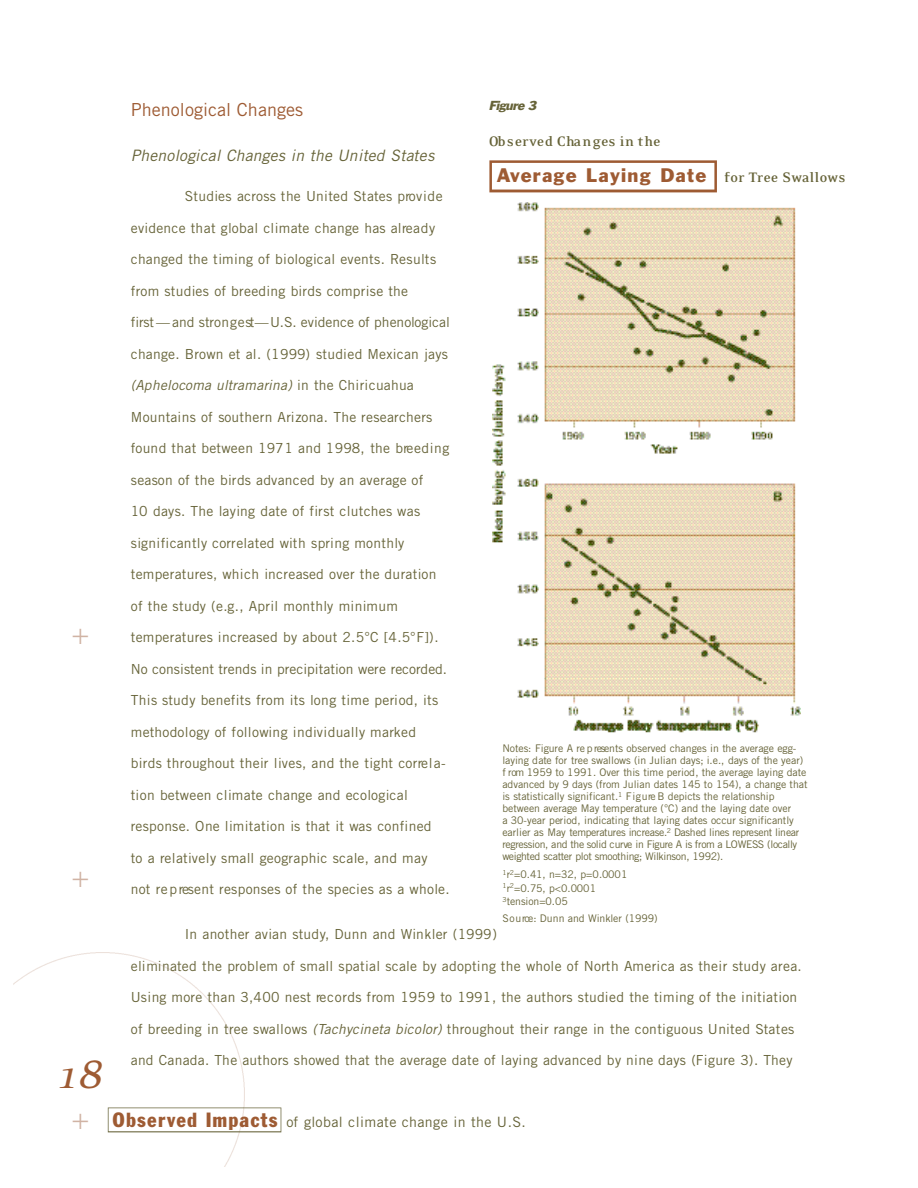
<style>
.page{position:relative;width:918px;height:1188px;background:#fff}
.page>*{position:absolute;margin:0;border:0;box-sizing:border-box;transform-origin:0 0}
.t1{font:italic 45px "Eidetic Serif";color:#9e5b33}
.t2{font:300 30px "Akzidenz Grotesk";color:#d0b3a4}
.t3{font:18px "Franklin Gothic BT";letter-spacing:.075em;color:#9e5b33}
.t4{font:18px "Trade Gothic";color:#9e5b33}
.t5{font:italic 15.75px "Trade Gothic";letter-spacing:.01em;color:#666338}
.t6{font:700 15.75px "Eidetic Serif";letter-spacing:-.015em;color:#666338}
.t7{font:14.25px "Trade Gothic";letter-spacing:.025em;color:#666338}
.t8{font:13.8px "Trade Gothic";letter-spacing:.02em;color:#666338}
.t9{font:13.8px "Trade Gothic";color:#666338}
.t10{font:italic 13.8px "Trade Gothic";letter-spacing:.015em;color:#666338}
.t11{font:italic 12px "Franklin Gothic BT";color:#666338}
.t12{font:10.5px/12px "Trade Gothic";color:#666338}
.s1{font-family:"Eidetic Serif";font-weight:700;font-size:15.75px;color:#666338}
.s2{font-style:normal}
.s3{font-style:italic}
.s4{font-family:"Franklin Gothic BT";font-stretch:condensed;font-size:20.25px;color:#9e5b33}
</style>
<div class="page">
<svg style="left:14px;top:952px;width:231px;height:215px"></svg>
<svg style="left:108px;top:1108px;width:173px;height:24px"></svg>
<img style="left:492px;top:202px;width:304px;height:238px">
<img style="left:492px;top:440px;width:308px;height:293px">
<svg style="left:489px;top:160px;width:228px;height:32px"></svg>
<h2 class="t2" style="left:71px;top:623px;width:19px">+</h2>
<h2 class="t2" style="left:71px;top:865px;width:19px">+</h2>
<h1 class="t1" style="left:57px;top:1055px;width:47px">18</h1>
<h2 class="t2" style="left:71px;top:1107px;width:19px">+</h2>
<p class="t11" style="left:489px;top:101px;width:52px">Figure 3</p>
<p class="t6" style="left:489px;top:135px;width:174px">Ob s erved Cha n ges in the</p>
<h3 class="t3" style="left:497px;top:169px;width:350px">Average Laying Date <span class="s1">for Tree Swal l ow s</span></h3>
<h3 class="t4" style="left:131px;top:103px;width:174px">Phenological Changes</h3>
<p class="t5" style="left:131px;top:150px;width:305px">Phenological Changes in the United States</p>
<p class="t8" style="left:185px;top:191px;width:259px">Studies across the United States pro v id e</p>
<p class="t8" style="left:131px;top:223px;width:306px">evidence that global climate change has alre a d y</p>
<p class="t8" style="left:131px;top:254px;width:307px">changed the timing of biological events. Results</p>
<p class="t8" style="left:131px;top:286px;width:279px">from studies of breeding birds comprise the</p>
<p class="t9" style="left:131px;top:317px;width:321px">first— and stro n g e st—U.S. evidence of phenological</p>
<p class="t8" style="left:131px;top:349px;width:319px">change. Brown et al. (1999) studied Mexican jays</p>
<p class="t10" style="left:131px;top:380px;width:285px">(Aphelocoma ultramarina) <span class="s2">in the Chiricuahua</span></p>
<p class="t8" style="left:131px;top:412px;width:303px">Mountains of southern Arizona. The re s e a rc h e rs</p>
<p class="t8" style="left:131px;top:443px;width:320px">found that between 1971 and 1998, the bre e d in g</p>
<p class="t8" style="left:131px;top:475px;width:294px">season of the birds advanced by an average of</p>
<p class="t8" style="left:131px;top:506px;width:291px">10 days. The laying date of first clutches was</p>
<p class="t8" style="left:131px;top:538px;width:275px">significantly correlated with spring monthly</p>
<p class="t8" style="left:131px;top:569px;width:307px">te m p e ra tu res, which increased over the duration</p>
<p class="t8" style="left:131px;top:601px;width:269px">of the study (e.g., April monthly minimum</p>
<p class="t8" style="left:131px;top:632px;width:309px">te m p e ra tu res increased by about 2.5°C [4.5°F]).</p>
<p class="t9" style="left:131px;top:664px;width:318px">No consistent trends in precipitation were recorded.</p>
<p class="t8" style="left:131px;top:695px;width:309px">This study benefits from its long time period, its</p>
<p class="t8" style="left:131px;top:727px;width:287px">methodology of following individually marked</p>
<p class="t8" style="left:131px;top:758px;width:316px">b irds throughout their lives, and the tight corre l a-</p>
<p class="t8" style="left:131px;top:790px;width:279px">tion between climate change and ecological</p>
<p class="t8" style="left:131px;top:821px;width:302px">response. One limitation is that it was confined</p>
<p class="t8" style="left:131px;top:853px;width:298px">to a relatively small geographic scale, and may</p>
<p class="t8" style="left:131px;top:884px;width:320px">not re p resent responses of the species as a whole.</p>
<p class="t8" style="left:185px;top:929px;width:314px">In another avian study, Dunn and Winkler (1999)</p>
<p class="t8" style="left:131px;top:961px;width:672px">eliminated the problem of small spatial scale by adopting the whole of North America as their study are a .</p>
<p class="t8" style="left:131px;top:992px;width:668px">Using more than 3,400 nest re c o rds from 1959 to 1991, the authors studied the timing of the initiation</p>
<p class="t8" style="left:131px;top:1024px;width:665px">of breeding in tree swallows <span class="s3">(Tachycineta bicolor)</span> th roughout their range in the contiguous United States</p>
<p class="t8" style="left:131px;top:1055px;width:663px">and Canada. The authors showed that the average date of laying advanced by nine days (Figure 3). They</p>
<p class="t12" style="left:502px;top:743px;width:307px">Notes: Figure A re p resents observed changes in the average egg&shy;laying date for tree swallows (in Julian days; i.e., days of the year) f rom 1959 to 1991. Over this time period, the average laying date advanced by 9 days (from Julian dates 145 to 154), a change that is statistically significant.<sup>1</sup> F i g u re B depicts the re la tio n sh ip between average May temperature (°C) and the laying date over<br>a 30-year period, indicating that laying dates occur significantly earlier as May te m p e ra tu res incre a se .<sup>2</sup> Dashed lines re p resent linear re g ression, and the solid curve in Figure A is from a LOWESS (locally<br>w e ig h te d scatter plot smoothing; Wilkinson, 1992).</p>
<p class="t12" style="left:502px;top:869px;width:127px;line-height:13.5px"><sup>1</sup>r<sup>2</sup>=0.41, n=32, p=0.0001<br><sup>1</sup>r<sup>2</sup>=0.75, p&lt;0.0001<br><sup>3</sup>te n sio n = 0 .0 5</p>
<p class="t12" style="left:502px;top:913px;width:157px">S o u rce: Dunn and Winkler (1999)</p>
<p class="t7" style="left:113px;top:1116px;width:415px"><span class="s4">O b s e rved Impacts</span> of global climate change in the U.S.</p>
</div>
